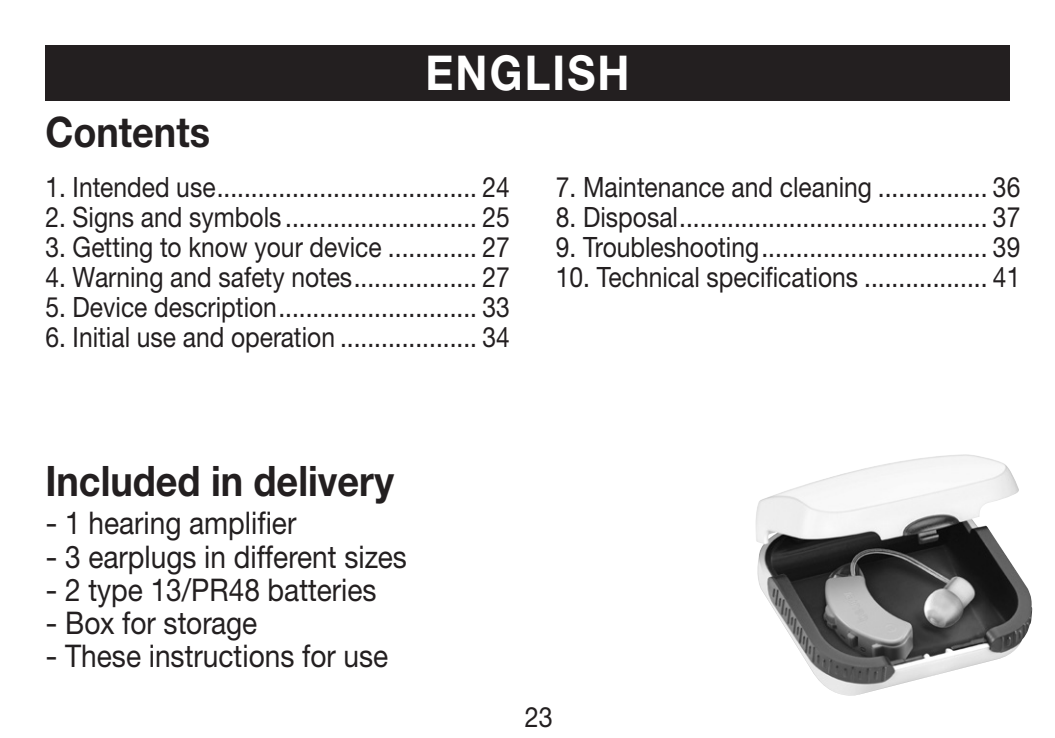
<style>
.page{position:relative;width:1055px;height:738px;background:#fff}
.page>*{position:absolute;margin:0;border:0;box-sizing:border-box;transform-origin:0 0}
.t1{font:700 48px "Helvetica Neue LTW1 G";letter-spacing:.05em;color:#fff;scale:.9 1}
.t2{font:700 42px "Helvetica Neue LTW1 G";color:#231f20;scale:.9 1}
.t3{font:700 42px "Helvetica Neue LT Pro";color:#231f20;scale:.9 1}
.t4{font:31.2px "Helvetica Neue LTW1 G";color:#231f20}
.t5{font:28px "Helvetica Neue LTW1 G";color:#231f20;scale:.88 1}
.t6{font:28px "Helvetica Neue LTW1 G";color:#231f20;scale:.9 1}
</style>
<div class="page">
<div style="left:45px;top:45px;width:964px;height:56px;background:#231f20"></div>
<img style="left:755px;top:454px;width:277px;height:241px">
<h1 class="t1" style="left:425px;top:44px;width:228px">ENGLISH</h1>
<h2 class="t3" style="left:45px;top:106px;width:184px">Contents</h2>
<p class="t5" style="left:45px;top:169px;width:529px">1. Intended use...................................... 24</p>
<p class="t5" style="left:45px;top:199px;width:529px">2. Signs and symbols ............................ 25</p>
<p class="t5" style="left:45px;top:229px;width:529px">3. Getting to know your device ............. 27</p>
<p class="t5" style="left:45px;top:259px;width:529px">4. Warning and safety notes.................. 27</p>
<p class="t5" style="left:45px;top:289px;width:529px">5. Device description............................. 33</p>
<p class="t5" style="left:45px;top:319px;width:529px">6. Initial use and operation .................... 34</p>
<p class="t5" style="left:556px;top:169px;width:529px">7. Maintenance and cleaning ................ 36</p>
<p class="t5" style="left:556px;top:199px;width:529px">8. Disposal............................................. 37</p>
<p class="t5" style="left:556px;top:229px;width:529px">9. Troubleshooting................................. 39</p>
<p class="t5" style="left:556px;top:259px;width:529px">10. Technical specifications .................. 41</p>
<h2 class="t2" style="left:45px;top:454px;width:389px">Included in delivery</h2>
<p class="t4" style="left:45px;top:503px;width:252px">- 1 hearing amplifier</p>
<p class="t4" style="left:45px;top:537px;width:363px">- 3 earplugs in different sizes</p>
<p class="t4" style="left:45px;top:570px;width:333px">- 2 type 13/PR48 batteries</p>
<p class="t4" style="left:45px;top:603px;width:213px">- Box for storage</p>
<p class="t4" style="left:45px;top:636px;width:344px">- These instructions for use</p>
<p class="t6" style="left:525px;top:698px;width:33px">23</p>
</div>
